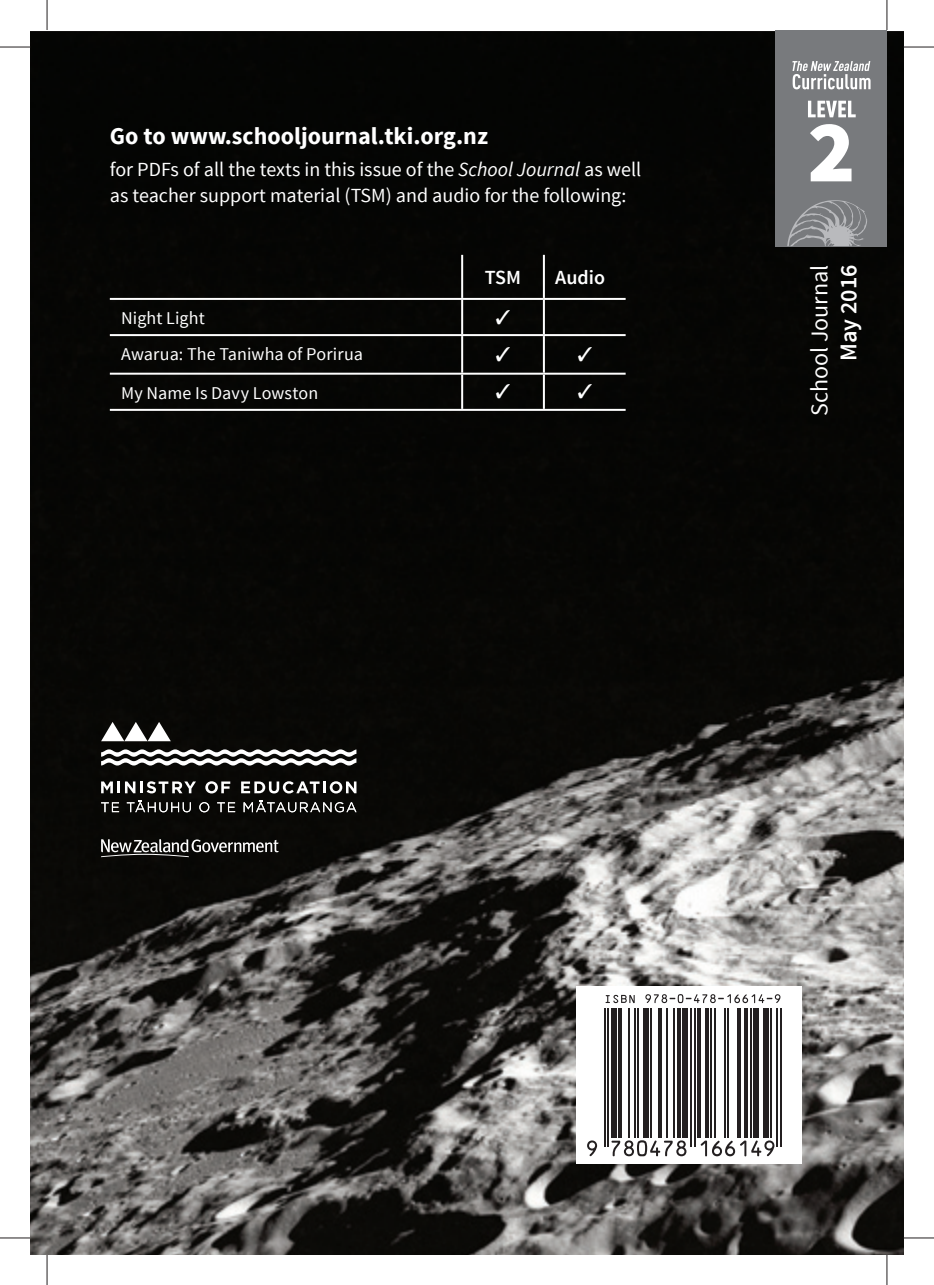
<style>
.page{position:relative;width:934px;height:1285px;background:#fff}
.page>*{position:absolute;margin:0;border:0;box-sizing:border-box;transform-origin:0 0}
.t1{font:900 88.6px "Source Sans Pro";color:#fff}
.t2{font:700 24px "Source Sans Pro";color:#fff}
.t3{font:24px "Source Sans Pro";color:#fff}
.t4{font:600 24px "Source Sans Pro";color:#fff}
.t5{font:20px/26px "Source Sans Pro";color:#fff}
.t6{font:600 20px "Source Sans Pro";color:#fff}
.t7{font:18px/36.2px "Source Sans Pro";letter-spacing:.005em;color:#fff}
.s1{font-style:italic}
</style>
<div class="page">
<img style="left:30px;top:31px;width:873px;height:1224px">
<div style="left:775px;top:30px;width:111px;height:216px;background:#787a7d"></div>
<svg style="left:787px;top:200px;width:80px;height:46px"></svg>
<svg style="left:792px;top:61px;width:78px;height:28px"></svg>
<svg style="left:808px;top:101px;width:47px;height:16px"></svg>
<hr style="left:110px;top:298px;width:433px;height:2px;background:#fff">
<hr style="left:461px;top:300px;width:2px;height:34px;background:#fff">
<hr style="left:543px;top:298px;width:82px;height:2px;background:#fff">
<hr style="left:542px;top:300px;width:2px;height:34px;background:#fff">
<hr style="left:110px;top:334px;width:433px;height:2px;background:#fff">
<hr style="left:461px;top:336px;width:2px;height:37px;background:#fff">
<hr style="left:543px;top:334px;width:82px;height:2px;background:#fff">
<hr style="left:542px;top:336px;width:2px;height:37px;background:#fff">
<hr style="left:110px;top:373px;width:433px;height:2px;background:#fff">
<hr style="left:461px;top:375px;width:2px;height:34px;background:#fff">
<hr style="left:543px;top:373px;width:82px;height:2px;background:#fff">
<hr style="left:542px;top:375px;width:2px;height:34px;background:#fff">
<hr style="left:110px;top:409px;width:515px;height:2px;background:#fff">
<hr style="left:461px;top:255px;width:2px;height:43px;background:#fff">
<hr style="left:542px;top:255px;width:2px;height:43px;background:#fff">
<svg style="left:101px;top:781px;width:95px;height:12px"></svg>
<svg style="left:205px;top:781px;width:25px;height:12px"></svg>
<svg style="left:241px;top:781px;width:115px;height:12px"></svg>
<svg style="left:101px;top:802px;width:18px;height:10px"></svg>
<svg style="left:127px;top:800px;width:64px;height:12px"></svg>
<svg style="left:199px;top:802px;width:10px;height:10px"></svg>
<svg style="left:217px;top:802px;width:18px;height:10px"></svg>
<svg style="left:243px;top:800px;width:113px;height:12px"></svg>
<svg style="left:101px;top:722px;width:70px;height:19px"></svg>
<svg style="left:101px;top:749px;width:255px;height:16px"></svg>
<svg style="left:101px;top:839px;width:177px;height:18px;background:#4d4c4b"></svg>
<svg style="left:575px;top:986px;width:226px;height:177px"></svg>
<svg style="left:605px;top:995px;width:29px;height:8px"></svg>
<svg style="left:645px;top:994px;width:135px;height:9px"></svg>
<svg style="left:587px;top:1140px;width:10px;height:16px"></svg>
<hr style="left:603px;top:1008px;width:2px;height:139px;background:#231f20">
<hr style="left:607px;top:1008px;width:2px;height:139px;background:#231f20">
<div style="left:610px;top:1008px;width:6px;height:130px;background:#231f20"></div>
<hr style="left:618px;top:1008px;width:4px;height:130px;background:#231f20">
<hr style="left:628px;top:1008px;width:1px;height:130px;background:#231f20">
<hr style="left:633px;top:1008px;width:2px;height:130px;background:#231f20">
<hr style="left:637px;top:1008px;width:2px;height:130px;background:#231f20">
<div style="left:642px;top:1008px;width:6px;height:130px;background:#231f20"></div>
<hr style="left:650px;top:1008px;width:2px;height:130px;background:#231f20">
<svg style="left:658px;top:1008px;width:3px;height:130px"></svg>
<hr style="left:665px;top:1008px;width:2px;height:130px;background:#231f20">
<hr style="left:672px;top:1008px;width:2px;height:130px;background:#231f20">
<svg style="left:611px;top:1140px;width:75px;height:16px"></svg>
<svg style="left:677px;top:1008px;width:3px;height:130px"></svg>
<div style="left:682px;top:1008px;width:5px;height:130px;background:#231f20"></div>
<hr style="left:689px;top:1008px;width:2px;height:139px;background:#231f20">
<hr style="left:693px;top:1008px;width:2px;height:139px;background:#231f20">
<hr style="left:697px;top:1008px;width:4px;height:130px;background:#231f20">
<svg style="left:705px;top:1008px;width:3px;height:130px"></svg>
<hr style="left:710px;top:1008px;width:2px;height:130px;background:#231f20">
<hr style="left:713px;top:1008px;width:2px;height:130px;background:#231f20">
<hr style="left:723px;top:1008px;width:2px;height:130px;background:#231f20">
<hr style="left:727px;top:1008px;width:1px;height:130px;background:#231f20">
<svg style="left:737px;top:1008px;width:3px;height:130px"></svg>
<svg style="left:744px;top:1008px;width:3px;height:130px"></svg>
<hr style="left:749px;top:1008px;width:2px;height:130px;background:#231f20">
<div style="left:753px;top:1008px;width:5px;height:130px;background:#231f20"></div>
<svg style="left:700px;top:1140px;width:74px;height:16px"></svg>
<div style="left:762px;top:1008px;width:6px;height:130px;background:#231f20"></div>
<hr style="left:770px;top:1008px;width:1px;height:130px;background:#231f20">
<hr style="left:775px;top:1008px;width:2px;height:139px;background:#231f20">
<hr style="left:779px;top:1008px;width:2px;height:139px;background:#231f20">
<hr style="left:0;top:47px;width:30px;height:1px;background:#231f20">
<hr style="left:903px;top:47px;width:30px;height:1px;background:#231f20">
<hr style="left:0;top:1237px;width:30px;height:1px;background:#231f20">
<hr style="left:903px;top:1237px;width:30px;height:1px;background:#231f20">
<hr style="left:47px;top:0;width:1px;height:30px;background:#231f20">
<hr style="left:47px;top:1255px;width:1px;height:30px;background:#231f20">
<hr style="left:886px;top:0;width:1px;height:30px;background:#231f20">
<hr style="left:886px;top:1255px;width:1px;height:30px;background:#231f20">
<svg style="left:496px;top:309px;width:14px;height:15px"></svg>
<svg style="left:496px;top:347px;width:14px;height:14px"></svg>
<svg style="left:578px;top:347px;width:13px;height:14px"></svg>
<svg style="left:496px;top:384px;width:14px;height:15px"></svg>
<svg style="left:578px;top:384px;width:13px;height:15px"></svg>
<p class="t2" style="left:110px;top:121px;width:379px">Go to www.schooljournal.tki.org.nz</p>
<p class="t5" style="left:110px;top:156px;width:532px">for PDFs of all the texts in this issue of the <span class="s1">School Journal</span> as well as teacher support material (TSM) and audio for the following:</p>
<p class="t7" style="left:121px;top:299px;width:243px">Night Light<br>Awarua: The Taniwha of Porirua</p>
<p class="t7" style="left:121px;top:374px;width:198px">My Name Is Davy Lowston</p>
<p class="t6" style="left:485px;top:265px;width:38px">TSM</p>
<p class="t6" style="left:555px;top:265px;width:51px">Audio</p>
<h1 class="t1" style="left:807px;top:94px;width:49px">2</h1>
<p class="t3" style="left:803px;top:416px;width:153px;rotate:-90deg">School Journal</p>
<p class="t4" style="left:832px;top:361px;width:98px;rotate:-90deg">May 2016</p>
</div>
